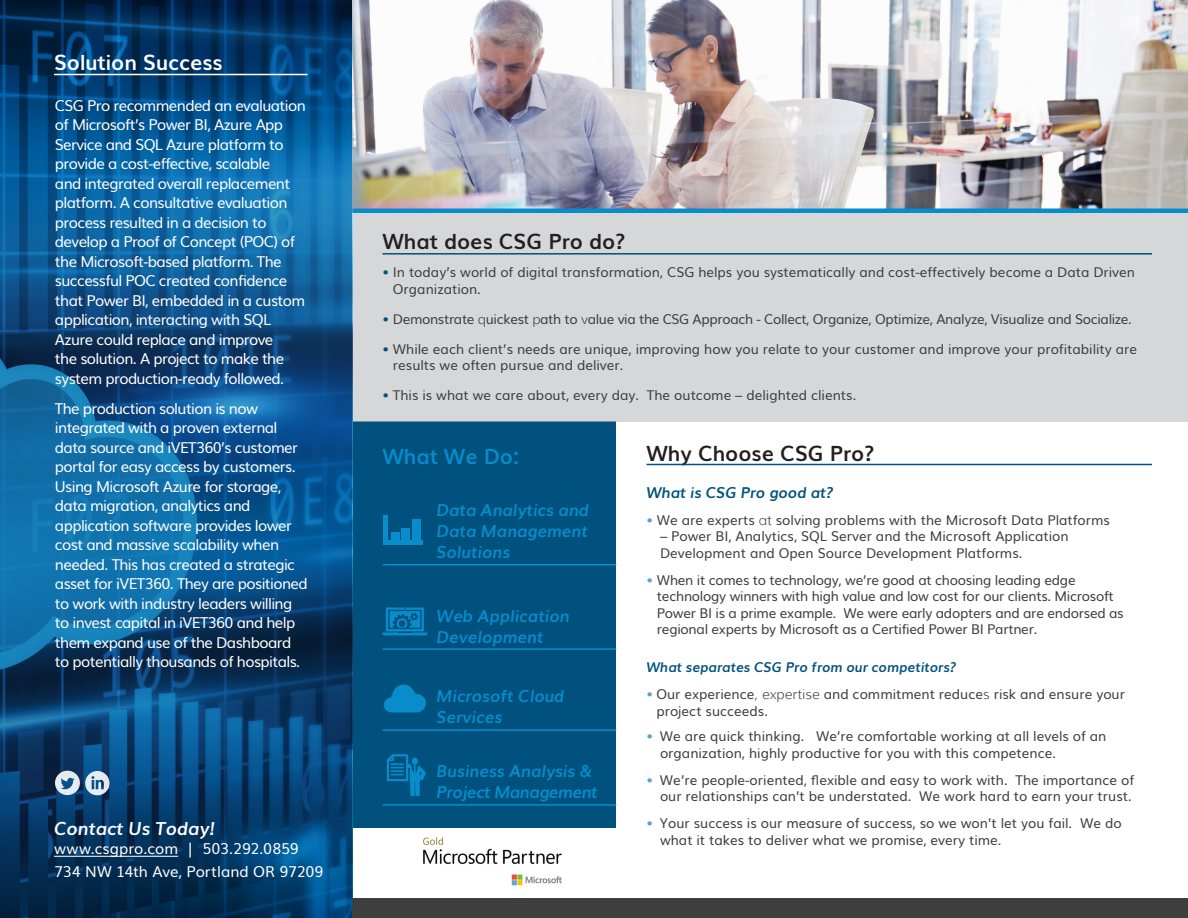
<style>
.page{position:relative;width:1188px;height:918px;background:#fff}
.page>*{position:absolute;margin:0;border:0;box-sizing:border-box;transform-origin:0 0}
.t1{font:700 21px "Muli";color:#231f20}
.t2{font:700 21px "Muli";color:#fff}
.t3{font:700 21px "Muli";color:#088ccc}
.t4{font:italic 700 18px "Muli";color:#fff}
.t5{font:italic 700 16.5px/21px "Muli";color:#088ccc}
.t6{font:italic 700 16.5px/21px "Muli";letter-spacing:-.025em;color:#088ccc}
.t7{font:15px/19.5px "Muli";letter-spacing:-.04em;color:#fff}
.t8{font:15px "Muli";letter-spacing:-.005em;color:#fff}
.t9{font:15px "Muli";color:#fff}
.t10{font:italic 700 15px "Muli";color:#00517d}
.t11{font:13.5px/16.5px "Muli";color:#3e3e3f}
.t12{font:13.5px/16.5px "Muli";letter-spacing:-.02em;color:#3e3e3f}
.t13{font:13.5px "Muli";letter-spacing:-.025em;color:#3e3e3f}
.t14{font:italic 700 13.5px "Muli";color:#00517d}
.s1{color:#00517d}
.s2{font-weight:300}
.s3{color:#59a5cc}
</style>
<div class="page">
<div style="left:352px;top:422px;width:264px;height:406px;background:#00517d"></div>
<div style="left:352px;top:213px;width:836px;height:209px;background:#d6d7d9"></div>
<svg style="left:0;top:0;width:352px;height:918px;background:#094e83"></svg>
<img style="left:352px;top:0;width:836px;height:208px">
<div style="left:352px;top:208px;width:836px;height:5px;background:#088ccc"></div>
<hr style="left:54px;top:856px;width:124px;height:1px;background:#fff">
<svg style="left:55px;top:771px;width:55px;height:24px"></svg>
<hr style="left:382px;top:253px;width:770px;height:2px;background:#00517d">
<hr style="left:646px;top:464px;width:506px;height:1px;background:#00517d">
<hr style="left:54px;top:74px;width:254px;height:1px;background:#fff">
<hr style="left:382px;top:564px;width:234px;height:2px;background:#088ccc">
<hr style="left:382px;top:648px;width:234px;height:2px;background:#088ccc">
<hr style="left:382px;top:729px;width:234px;height:2px;background:#088ccc">
<hr style="left:382px;top:804px;width:234px;height:2px;background:#088ccc">
<svg style="left:383px;top:684px;width:43px;height:29px"></svg>
<div style="left:391px;top:532px;width:8px;height:12px;background:#088ccc"></div>
<hr style="left:384px;top:515px;width:4px;height:29px;background:#088ccc">
<hr style="left:384px;top:541px;width:39px;height:4px;background:#088ccc">
<div style="left:401px;top:528px;width:9px;height:16px;background:#088ccc"></div>
<div style="left:413px;top:519px;width:8px;height:25px;background:#088ccc"></div>
<div style="left:352px;top:898px;width:836px;height:20px;background:#3e3e3f"></div>
<img style="left:423px;top:837px;width:139px;height:49px">
<svg style="left:382px;top:608px;width:45px;height:27px"></svg>
<svg style="left:387px;top:754px;width:39px;height:42px"></svg>
<p class="t2" style="left:54px;top:45px;width:170px">Solution Success</p>
<p class="t7" style="left:55px;top:94px;width:252px">CSG Pro recommended an evaluation of Microsoft’s Power BI, Azure App Service and SQL Azure platform to provide a cost-effective, scalable<br>and integrated overall replacement platform. A consultative evaluation process resulted in a decision to develop a Proof of Concept (POC) of the Microsoft-based platform. The successful POC created confidence that Power BI, embedded in a custom application, interacting with SQL Azure could replace and improve<br>the solution. A project to make the system production-ready followed.</p>
<p class="t7" style="left:55px;top:397px;width:254px">The production solution is now integrated with a proven external data source and iVET360’s customer portal for easy access by customers.<br>Using Microsoft Azure for storage, data migration, analytics and application software provides lower cost and massive scalability when needed. This has created a strategic asset for iVET360. They are positioned to work with industry leaders willing to invest capital in iVET360 and help them expand use of the Dashboard to potentially thousands of hospitals.</p>
<p class="t4" style="left:54px;top:814px;width:163px">Contact Us Today!</p>
<p class="t9" style="left:54px;top:836px;width:246px">www.csgpro.com | 503.292.0859</p>
<p class="t8" style="left:54px;top:859px;width:271px">734 NW 14th Ave, Portland OR 97209</p>
<p class="t1" style="left:382px;top:225px;width:245px">What does CSG Pro do?</p>
<p class="t11" style="left:393px;top:263px;width:744px;text-indent:-10px"><span class="s1">•</span> In today’s world of digital transformation, CSG helps you systematically and cost-effectively become a Data Driven<br>Organization.</p>
<p class="t13" style="left:383px;top:308px;width:751px"><span class="s1">•</span> Demonstrate <span class="s2">q</span>uickest <span class="s2">p</span>ath to <span class="s2">v</span>alue via the CSG Approach - Collect, Organize, Optimize, Analyze, Visualize and Socialize.</p>
<p class="t11" style="left:393px;top:339px;width:746px;text-indent:-10px"><span class="s1">•</span> While each client’s needs are unique, improving how you relate to your customer and improve your profitability are results we often pursue and deliver.</p>
<p class="t11" style="left:382px;top:386px;width:475px"><span class="s1">•</span> This is what we care about, every day. The outcome – delighted clients.</p>
<p class="t3" style="left:383px;top:440px;width:138px">What We Do:</p>
<p class="t5" style="left:436px;top:498px;width:154px;text-align:justify">Data Analytics and Data Management Solutions</p>
<p class="t5" style="left:436px;top:605px;width:135px">Web Application<br>Development</p>
<p class="t5" style="left:436px;top:684px;width:130px">Microsoft Cloud<br>Services</p>
<p class="t6" style="left:436px;top:759px;width:163px">Business Analysis &amp;<br>Project Management</p>
<p class="t1" style="left:646px;top:437px;width:230px">Why Choose CSG Pro?</p>
<p class="t10" style="left:646px;top:481px;width:189px">What is CSG Pro good at?</p>
<p class="t11" style="left:647px;top:511px;width:465px"><span class="s3">•</span> We are experts <span class="s2">at</span> solving problems with the Microsoft Data Platforms</p>
<p class="t11" style="left:660px;top:527px;width:410px">– Power BI, Analytics, SQL Server and the Microsoft Application<br>Development and Open Source Development Platforms.</p>
<p class="t12" style="left:657px;top:571px;width:468px;text-indent:-10px"><span class="s3">•</span> When it comes to technology, we’re good at choosing leading edge technology winners with high value and low cost for our clients. Microsoft Power BI is a prime example. We were early adopters and are endorsed as regional experts by Microsoft as a Certified Power BI Partner.</p>
<p class="t14" style="left:646px;top:657px;width:312px">What separates CSG Pro from our competitors?</p>
<p class="t11" style="left:656px;top:685px;width:470px;text-indent:-10px"><span class="s3">•</span> Our experience<span class="s2">, expertise</span> and commitment reduce<span class="s2">s</span> risk and ensure your project succeeds.</p>
<p class="t11" style="left:660px;top:727px;width:448px;text-indent:-14px"><span class="s3">•</span> We are quick thinking. We’re comfortable working at all levels of an organization, highly productive for you with this competence.</p>
<p class="t11" style="left:646px;top:771px;width:489px;text-align:right"><span class="s3">•</span> We’re people-oriented, flexible and easy to work with. The importance of our relationships can’t be understated. We work hard to earn your trust.</p>
<p class="t11" style="left:660px;top:814px;width:463px;text-indent:-14px"><span class="s3">•</span> Your success is our measure of success, so we won’t let you fail. We do what it takes to deliver what we promise, every time.</p>
</div>
